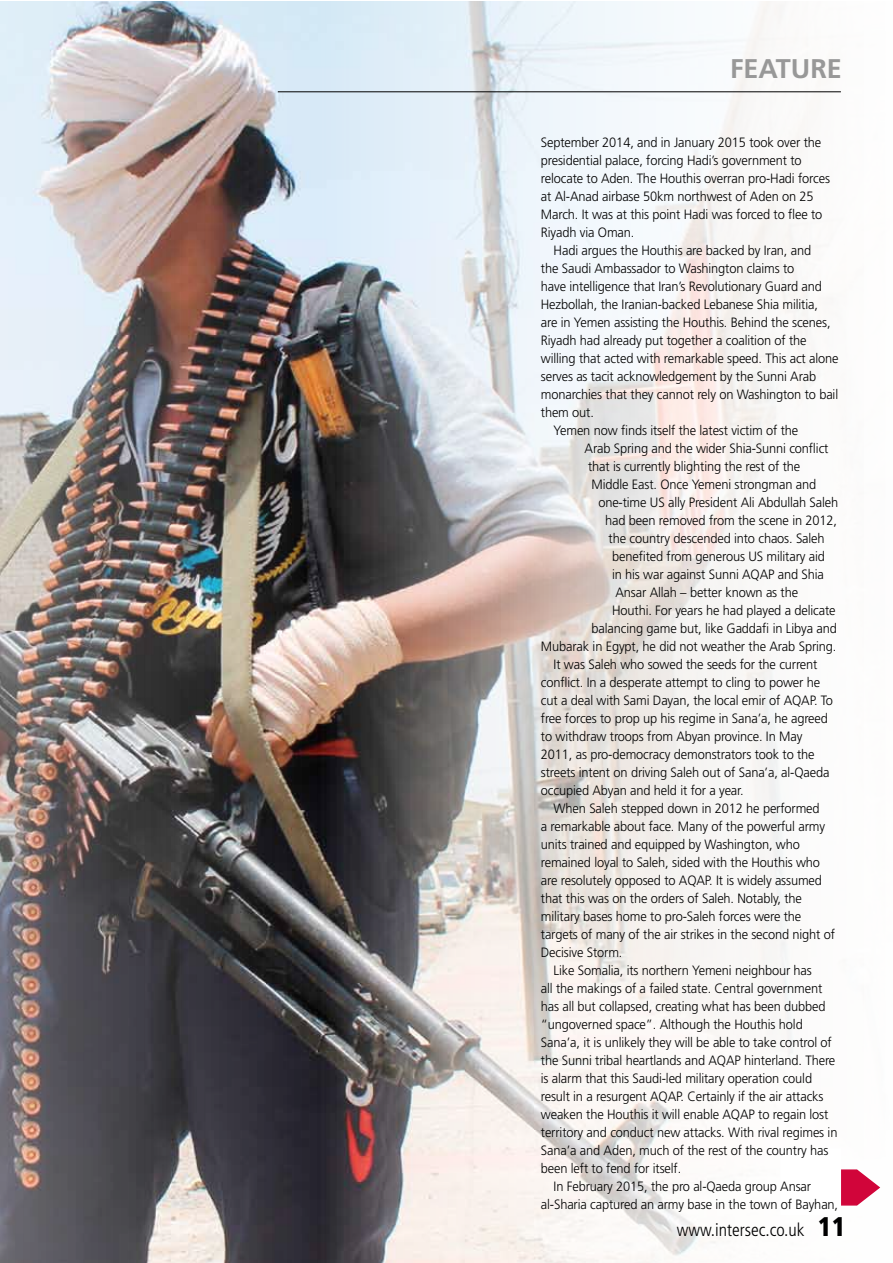
<style>
.page{position:relative;width:893px;height:1263px;background:#fff}
.page>*{position:absolute;margin:0;border:0;box-sizing:border-box;transform-origin:0 0}
.t1{font:700 27px "Frutiger";color:#989898}
.t2{font:300 condensed 18px "Frutiger";color:#000}
.t3{font:300 13.5px/18px "Frutiger";letter-spacing:-.01em;color:#000;scale:.95 1}
.s1{font-weight:900;font-size:27px}
</style>
<div class="page">
<img style="left:0;top:1px;width:841px;height:1262px">
<svg style="left:841px;top:1169px;width:40px;height:37px"></svg>
<div style="left:780px;top:1148px;width:61px;height:67px;background:#fff"></div>
<hr style="left:278px;top:91px;width:563px;height:1px;background:#000">
<h1 class="t1" style="left:730px;top:53px;width:113px">FEATURE</h1>
<p class="t3" style="left:541px;top:133px;width:306px">September 2014, and in January 2015 took over the presidential palace, forcing Hadi’s government to relocate to Aden. The Houthis overran pro-Hadi forces at Al-Anad airbase 50km northwest of Aden on 25<br>March. It was at this point Hadi was forced to flee to Riyadh via Oman.</p>
<p class="t3" style="left:554px;top:241px;width:273px">Hadi argues the Houthis are backed by Iran, and</p>
<p class="t3" style="left:541px;top:259px;width:268px">the Saudi Ambassador to Washington claims to</p>
<p class="t3" style="left:541px;top:277px;width:297px">have intelligence that Iran’s Revolutionary Guard and</p>
<p class="t3" style="left:541px;top:295px;width:293px">Hezbollah, the Iranian-backed Lebanese Shia militia,</p>
<p class="t3" style="left:541px;top:313px;width:306px">are in Yemen assisting the Houthis. Behind the scenes,</p>
<p class="t3" style="left:541px;top:331px;width:281px">Riyadh had already put together a coalition of the</p>
<p class="t3" style="left:541px;top:349px;width:315px">willing that acted with remarkable speed. This act alone</p>
<p class="t3" style="left:541px;top:367px;width:291px">serves as tacit acknowledgement by the Sunni Arab</p>
<p class="t3" style="left:541px;top:385px;width:314px">monarchies that they cannot rely on Washington to bail</p>
<p class="t3" style="left:541px;top:403px;width:57px">them out.</p>
<p class="t3" style="left:554px;top:421px;width:259px">Yemen now finds itself the latest victim of the</p>
<p class="t3" style="left:585px;top:439px;width:258px">Arab Spring and the wider Shia-Sunni conflict</p>
<p class="t3" style="left:588px;top:457px;width:225px">that is currently blighting the rest of the</p>
<p class="t3" style="left:591px;top:475px;width:238px">Middle East. Once Yemeni strongman and</p>
<p class="t3" style="left:598px;top:493px;width:254px">one-time US ally President Ali Abdullah Saleh</p>
<p class="t3" style="left:605px;top:511px;width:246px">had been removed from the scene in 2012,</p>
<p class="t3" style="left:609px;top:529px;width:229px">the country descended into chaos. Saleh</p>
<p class="t3" style="left:612px;top:547px;width:226px">benefited from generous US military aid</p>
<p class="t3" style="left:612px;top:565px;width:225px">in his war against Sunni AQAP and Shia</p>
<p class="t3" style="left:615px;top:583px;width:194px">Ansar Allah – better known as the</p>
<p class="t3" style="left:612px;top:601px;width:237px">Houthi. For years he had played a delicate</p>
<p class="t3" style="left:591px;top:619px;width:260px">balancing game but, like Gaddafi in Libya and</p>
<p class="t3" style="left:541px;top:637px;width:313px">Mubarak in Egypt, he did not weather the Arab Spring.</p>
<p class="t3" style="left:554px;top:655px;width:279px">It was Saleh who sowed the seeds for the current</p>
<p class="t3" style="left:541px;top:673px;width:295px">conflict. In a desperate attempt to cling to power he</p>
<p class="t3" style="left:541px;top:691px;width:309px">cut a deal with Sami Dayan, the local emir of AQAP. To</p>
<p class="t3" style="left:541px;top:709px;width:304px">free forces to prop up his regime in Sana’a, he agreed</p>
<p class="t3" style="left:541px;top:727px;width:277px">to withdraw troops from Abyan province. In May</p>
<p class="t3" style="left:541px;top:745px;width:290px">2011, as pro-democracy demonstrators took to the</p>
<p class="t3" style="left:541px;top:763px;width:305px">streets intent on driving Saleh out of Sana’a, al-Qaeda</p>
<p class="t3" style="left:541px;top:781px;width:215px">occupied Abyan and held it for a year.</p>
<p class="t3" style="left:554px;top:799px;width:282px">When Saleh stepped down in 2012 he performed</p>
<p class="t3" style="left:541px;top:817px;width:301px">a remarkable about face. Many of the powerful army</p>
<p class="t3" style="left:541px;top:835px;width:274px">units trained and equipped by Washington, who</p>
<p class="t3" style="left:541px;top:853px;width:295px">remained loyal to Saleh, sided with the Houthis who</p>
<p class="t3" style="left:541px;top:871px;width:297px">are resolutely opposed to AQAP. It is widely assumed</p>
<p class="t3" style="left:541px;top:889px;width:276px">that this was on the orders of Saleh. Notably, the</p>
<p class="t3" style="left:541px;top:907px;width:276px">military bases home to pro-Saleh forces were the</p>
<p class="t3" style="left:541px;top:925px;width:311px">targets of many of the air strikes in the second night of</p>
<p class="t3" style="left:541px;top:943px;width:87px">Decisive Storm.</p>
<p class="t3" style="left:554px;top:961px;width:273px">Like Somalia, its northern Yemeni neighbour has</p>
<p class="t3" style="left:541px;top:979px;width:298px">all the makings of a failed state. Central government</p>
<p class="t3" style="left:541px;top:997px;width:301px">has all but collapsed, creating what has been dubbed</p>
<p class="t3" style="left:541px;top:1015px;width:277px">“ungoverned space”. Although the Houthis hold</p>
<p class="t3" style="left:541px;top:1033px;width:308px">Sana’a, it is unlikely they will be able to take control of</p>
<p class="t3" style="left:541px;top:1051px;width:311px">the Sunni tribal heartlands and AQAP hinterland. There</p>
<p class="t3" style="left:541px;top:1069px;width:287px">is alarm that this Saudi-led military operation could</p>
<p class="t3" style="left:541px;top:1087px;width:299px">result in a resurgent AQAP. Certainly if the air attacks</p>
<p class="t3" style="left:541px;top:1105px;width:304px">weaken the Houthis it will enable AQAP to regain lost</p>
<p class="t3" style="left:541px;top:1123px;width:314px">territory and conduct new attacks. With rival regimes in</p>
<p class="t3" style="left:541px;top:1141px;width:304px">Sana’a and Aden, much of the rest of the country has</p>
<p class="t3" style="left:541px;top:1159px;width:149px">been left to fend for itself.</p>
<p class="t3" style="left:554px;top:1177px;width:273px">In February 2015, the pro al-Qaeda group Ansar</p>
<p class="t3" style="left:541px;top:1195px;width:314px">al-Sharia captured an army base in the town of Bayhan,</p>
<h2 class="t2" style="left:677px;top:1220px;width:171px">www.intersec.co.uk <span class="s1">11</span></h2>
</div>
